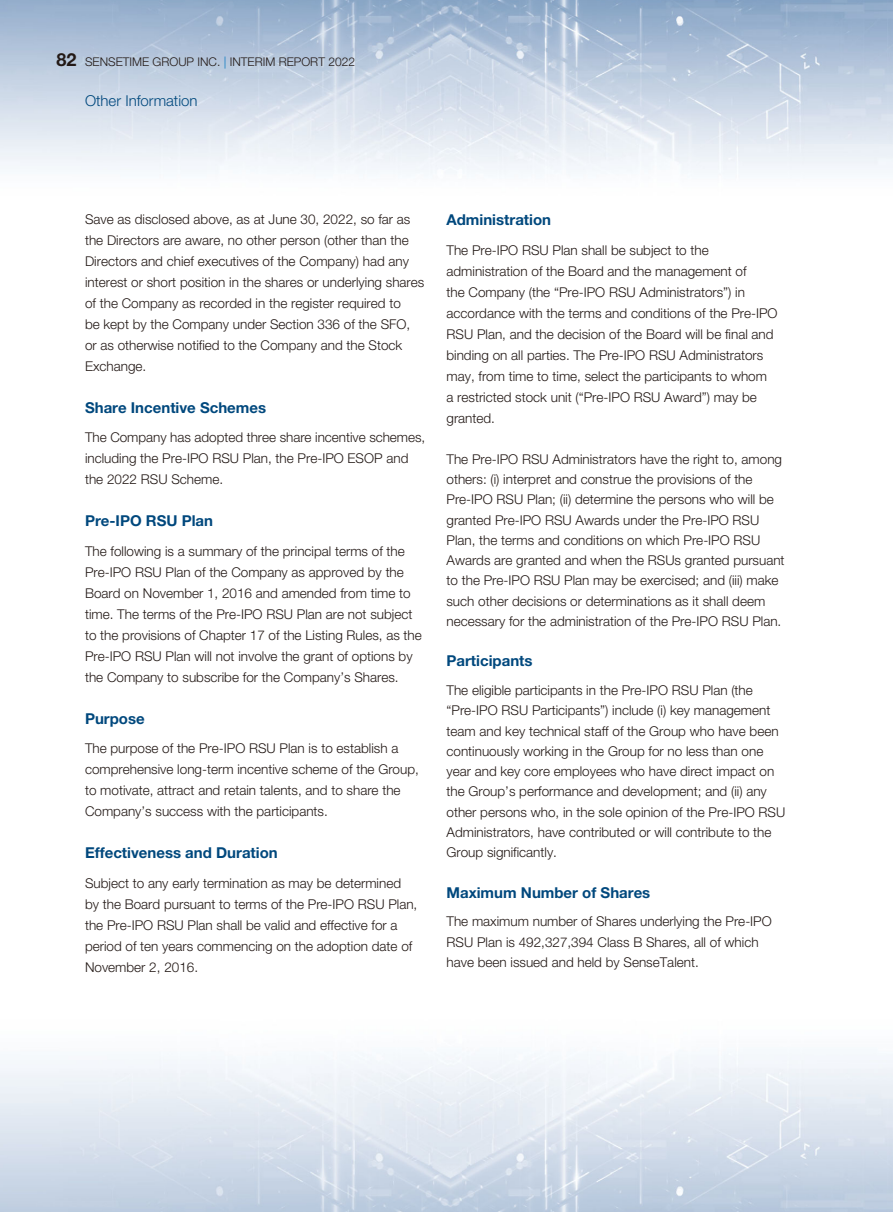
<style>
.page{position:relative;width:893px;height:1212px;background:#fff}
.page>*{position:absolute;margin:0;border:0;box-sizing:border-box;transform-origin:0 0}
.t1{font:700 15px "Helvetica Neue LT Std";color:#00487d}
.t2{font:300 15px "Helvetica Neue LT Std";color:#00487d}
.t3{font:300 13.5px/21px "Helvetica Neue LT Std";color:#231916}
.t4{font:300 12px "Helvetica Neue LT Std";color:#231916}
.s1{font-weight:700;font-size:18px}
.s2{color:#0075c0}
</style>
<div class="page">
<img style="left:0;top:1050px;width:893px;height:162px">
<img style="left:0;top:0;width:893px;height:175px">
<p class="t4" style="left:57px;top:57px;width:300px"><span class="s1">82</span> SENSETIME GROUP INC. <span class="s2">|</span> INTERIM REPORT 2022</p>
<p class="t2" style="left:85px;top:95px;width:114px">Other Information</p>
<p class="t3" style="left:85px;top:210px;width:341px">Save as disclosed above, as at June 30, 2022, so far as the Directors are aware, no other person (other than the Directors and chief executives of the Company) had any interest or short position in the shares or underlying shares of the Company as recorded in the register required to<br>be kept by the Company under Section 336 of the SFO, or as otherwise notified to the Company and the Stock Exchange.</p>
<p class="t1" style="left:85px;top:402px;width:183px">Share Incentive Schemes</p>
<p class="t3" style="left:85px;top:429px;width:342px">The Company has adopted three share incentive schemes, including the Pre-IPO RSU Plan, the Pre-IPO ESOP and the 2022 RSU Scheme.</p>
<p class="t1" style="left:85px;top:516px;width:130px">Pre-IPO RSU Plan</p>
<p class="t3" style="left:85px;top:542px;width:338px">The following is a summary of the principal terms of the Pre-IPO RSU Plan of the Company as approved by the Board on November 1, 2016 and amended from time to time. The terms of the Pre-IPO RSU Plan are not subject to the provisions of Chapter 17 of the Listing Rules, as the Pre-IPO RSU Plan will not involve the grant of options by the Company to subscribe for the Company’s Shares.</p>
<p class="t1" style="left:85px;top:713px;width:61px">Purpose</p>
<p class="t3" style="left:85px;top:740px;width:335px">The purpose of the Pre-IPO RSU Plan is to establish a comprehensive long-term incentive scheme of the Group, to motivate, attract and retain talents, and to share the Company’s success with the participants.</p>
<p class="t1" style="left:85px;top:848px;width:194px">Effectiveness and Duration</p>
<p class="t3" style="left:85px;top:874px;width:334px">Subject to any early termination as may be determined by the Board pursuant to terms of the Pre-IPO RSU Plan, the Pre-IPO RSU Plan shall be valid and effective for a period of ten years commencing on the adoption date of November 2, 2016.</p>
<p class="t1" style="left:446px;top:214px;width:106px">Administration</p>
<p class="t3" style="left:446px;top:241px;width:333px">The Pre-IPO RSU Plan shall be subject to the administration of the Board and the management of<br>the Company (the “Pre-IPO RSU Administrators”) in accordance with the terms and conditions of the Pre-IPO RSU Plan, and the decision of the Board will be final and binding on all parties. The Pre-IPO RSU Administrators may, from time to time, select the participants to whom<br>a restricted stock unit (“Pre-IPO RSU Award”) may be granted.</p>
<p class="t3" style="left:446px;top:451px;width:340px;line-height:20.2px">The Pre-IPO RSU Administrators have the right to, among others: (i) interpret and construe the provisions of the Pre-IPO RSU Plan; (ii) determine the persons who will be granted Pre-IPO RSU Awards under the Pre-IPO RSU Plan, the terms and conditions on which Pre-IPO RSU Awards are granted and when the RSUs granted pursuant to the Pre-IPO RSU Plan may be exercised; and (iii) make such other decisions or determinations as it shall deem necessary for the administration of the Pre-IPO RSU Plan.</p>
<p class="t1" style="left:446px;top:656px;width:88px">Participants</p>
<p class="t3" style="left:446px;top:682px;width:340px;line-height:20.2px">The eligible participants in the Pre-IPO RSU Plan (the “Pre-IPO RSU Participants”) include (i) key management team and key technical staff of the Group who have been continuously working in the Group for no less than one year and key core employees who have direct impact on the Group’s performance and development; and (ii) any other persons who, in the sole opinion of the Pre-IPO RSU Administrators, have contributed or will contribute to the Group significantly.</p>
<p class="t1" style="left:446px;top:887px;width:205px">Maximum Number of Shares</p>
<p class="t3" style="left:446px;top:913px;width:327px;line-height:20.2px">The maximum number of Shares underlying the Pre-IPO<br>RSU Plan is 492,327,394 Class B Shares, all of which have been issued and held by SenseTalent.</p>
</div>
